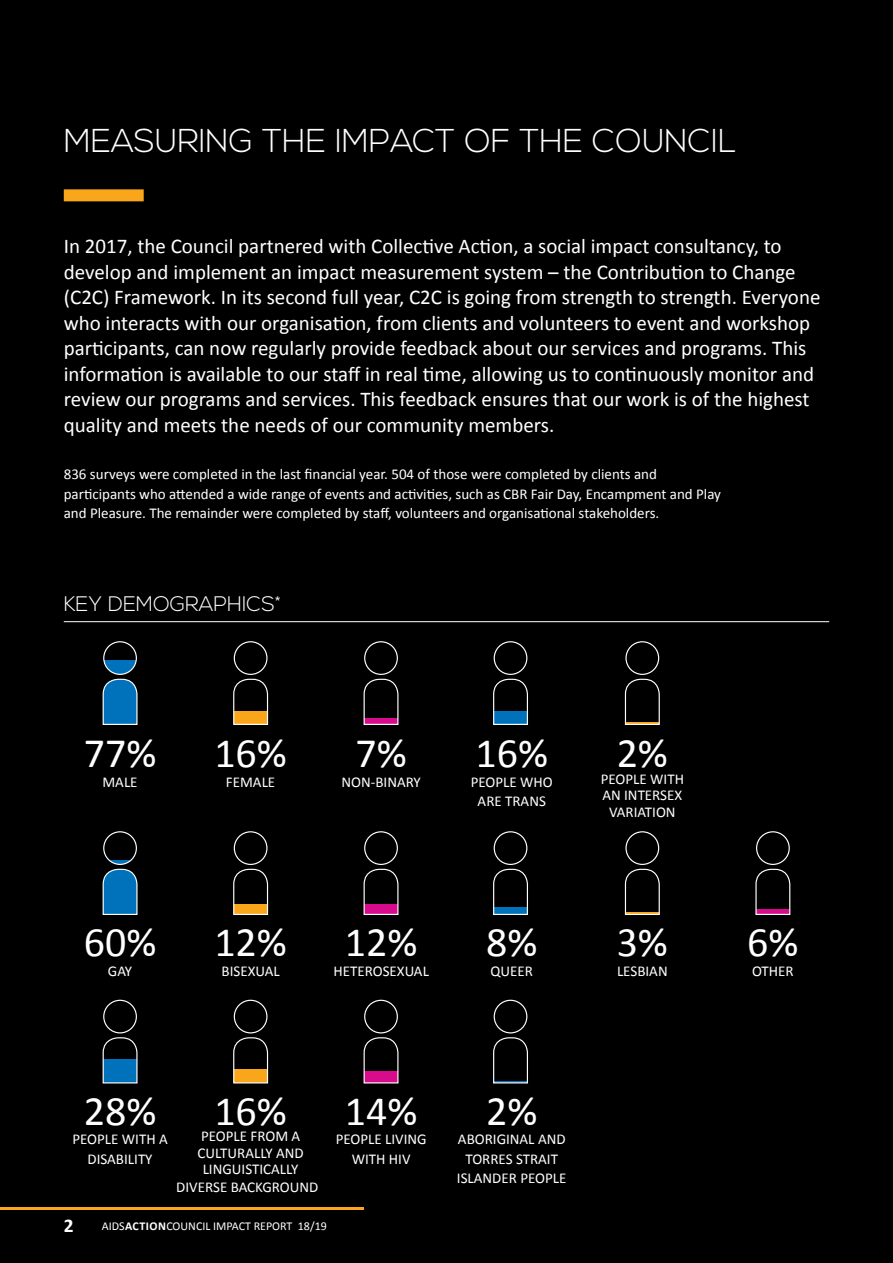
<style>
.page{position:relative;width:893px;height:1263px;background:#000}
.page>*{position:absolute;margin:0;border:0;box-sizing:border-box;transform-origin:0 0}
.t1{font:42px "Calibri";color:#fff}
.t2{font:300 33px "Nexa";color:#fff}
.t3{font:21px/25.5px "Calibri";color:#fff}
.t4{font:300 21px "Nexa";color:#fff}
.t5{font:700 19.5px "Calibri";color:#fff}
.t6{font:15px/19.5px "Calibri";color:#fff;text-align:center}
.t7{font:12px "Calibri";color:#fff}
.s1{font-weight:700}
</style>
<div class="page">
<div style="left:64px;top:189px;width:80px;height:12px;background:#faa61a"></div>
<svg style="left:108px;top:860px;width:24px;height:4px"></svg>
<div style="left:103px;top:831px;width:34px;height:34px;border:1px solid #fff;border-radius:50%"></div>
<svg style="left:102px;top:868px;width:36px;height:47px;background:#1974ae"></svg>
<svg style="left:104px;top:660px;width:32px;height:14px"></svg>
<div style="left:103px;top:641px;width:34px;height:34px;border:1px solid #fff;border-radius:50%"></div>
<svg style="left:102px;top:678px;width:36px;height:47px;background:#1974af"></svg>
<div style="left:234px;top:831px;width:33px;height:34px;border:1px solid #fff;border-radius:50%"></div>
<svg style="left:233px;top:868px;width:36px;height:47px"></svg>
<div style="left:234px;top:641px;width:33px;height:34px;border:1px solid #fff;border-radius:50%"></div>
<svg style="left:233px;top:678px;width:36px;height:47px"></svg>
<div style="left:364px;top:831px;width:34px;height:34px;border:1px solid #fff;border-radius:50%"></div>
<svg style="left:363px;top:868px;width:36px;height:47px"></svg>
<div style="left:364px;top:641px;width:34px;height:34px;border:1px solid #fff;border-radius:50%"></div>
<svg style="left:363px;top:678px;width:36px;height:47px"></svg>
<div style="left:494px;top:831px;width:33px;height:34px;border:1px solid #fff;border-radius:50%"></div>
<svg style="left:493px;top:868px;width:35px;height:47px"></svg>
<div style="left:625px;top:831px;width:34px;height:34px;border:1px solid #fff;border-radius:50%"></div>
<svg style="left:624px;top:868px;width:36px;height:47px"></svg>
<div style="left:756px;top:831px;width:34px;height:34px;border:1px solid #fff;border-radius:50%"></div>
<svg style="left:755px;top:868px;width:36px;height:47px"></svg>
<div style="left:103px;top:1000px;width:34px;height:33px;border:1px solid #fff;border-radius:50%"></div>
<svg style="left:102px;top:1037px;width:36px;height:47px"></svg>
<div style="left:494px;top:641px;width:33px;height:34px;border:1px solid #fff;border-radius:50%"></div>
<svg style="left:493px;top:678px;width:35px;height:47px"></svg>
<div style="left:234px;top:1000px;width:33px;height:33px;border:1px solid #fff;border-radius:50%"></div>
<svg style="left:233px;top:1037px;width:36px;height:47px"></svg>
<div style="left:364px;top:1000px;width:34px;height:33px;border:1px solid #fff;border-radius:50%"></div>
<svg style="left:363px;top:1037px;width:36px;height:47px"></svg>
<div style="left:494px;top:1000px;width:33px;height:33px;border:1px solid #fff;border-radius:50%"></div>
<svg style="left:493px;top:1037px;width:35px;height:47px"></svg>
<div style="left:625px;top:641px;width:34px;height:34px;border:1px solid #fff;border-radius:50%"></div>
<svg style="left:624px;top:678px;width:36px;height:47px"></svg>
<hr style="left:64px;top:621px;width:765px;height:1px;background:#fff">
<hr style="left:0;top:1207px;width:364px;height:3px;background:#faa61a">
<h2 class="t2" style="left:64px;top:122px;width:674px">MEASURING THE IMPACT OF THE COUNCIL</h2>
<p class="t3" style="left:64px;top:233px;width:758px">In 2017, the Council partnered with Collective Action, a social impact consultancy, to develop and implement an impact measurement system – the Contribution to Change (C2C) Framework. In its second full year, C2C is going from strength to strength. Everyone who interacts with our organisation, from clients and volunteers to event and workshop participants, can now regularly provide feedback about our services and programs. This information is available to our staff in real time, allowing us to continuously monitor and review our programs and services. This feedback ensures that our work is of the highest quality and meets the needs of our community members.</p>
<p class="t6" style="left:64px;top:464px;width:659px;text-align:left">836 surveys were completed in the last financial year. 504 of those were completed by clients and participants who attended a wide range of events and activities, such as CBR Fair Day, Encampment and Play and Pleasure. The remainder were completed by staff, volunteers and organisational stakeholders.</p>
<p class="t4" style="left:64px;top:592px;width:219px">KEY DEMOGRAPHICS*</p>
<h1 class="t1" style="left:84px;top:727px;width:74px">77%</h1>
<p class="t6" style="left:102px;top:771px;width:37px">MALE</p>
<h1 class="t1" style="left:84px;top:916px;width:74px">60%</h1>
<p class="t6" style="left:108px;top:960px;width:26px">GAY</p>
<h1 class="t1" style="left:214px;top:727px;width:74px">16%</h1>
<p class="t6" style="left:226px;top:771px;width:51px">FEMALE</p>
<h1 class="t1" style="left:214px;top:916px;width:74px">12%</h1>
<p class="t6" style="left:222px;top:960px;width:60px">BISEXUAL</p>
<h1 class="t1" style="left:356px;top:727px;width:53px">7%</h1>
<p class="t6" style="left:341px;top:771px;width:81px">NON-BINARY</p>
<h1 class="t1" style="left:475px;top:727px;width:74px">16%</h1>
<p class="t6" style="left:471px;top:771px;width:84px">PEOPLE WHO<br>ARE TRANS</p>
<h1 class="t1" style="left:345px;top:916px;width:74px">12%</h1>
<p class="t6" style="left:333px;top:960px;width:97px">HETEROSEXUAL</p>
<h1 class="t1" style="left:486px;top:916px;width:53px">8%</h1>
<p class="t6" style="left:490px;top:960px;width:44px">QUEER</p>
<h1 class="t1" style="left:617px;top:727px;width:53px">2%</h1>
<p class="t6" style="left:601px;top:770px;width:85px;line-height:16.5px">PEOPLE WITH<br>AN INTERSEX<br>VARIATION</p>
<h1 class="t1" style="left:617px;top:916px;width:53px">3%</h1>
<p class="t6" style="left:617px;top:960px;width:52px">LESBIAN</p>
<h1 class="t1" style="left:84px;top:1085px;width:74px">28%</h1>
<p class="t6" style="left:72px;top:1129px;width:97px">PEOPLE WITH A<br>DISABILITY</p>
<h1 class="t1" style="left:214px;top:1085px;width:74px">16%</h1>
<p class="t6" style="left:197px;top:1127px;width:108px;line-height:16.5px">PEOPLE FROM A<br>CULTURALLY AND<br>LINGUISTICALLY</p>
<p class="t6" style="left:176px;top:1176px;width:144px">DIVERSE BACKGROUND</p>
<h1 class="t1" style="left:345px;top:1085px;width:74px">14%</h1>
<p class="t6" style="left:336px;top:1129px;width:93px">PEOPLE LIVING<br>WITH HIV</p>
<p class="t5" style="left:64px;top:1214px;width:11px">2</p>
<p class="t7" style="left:102px;top:1218px;width:226px">AIDS<span class="s1">ACTION</span>COUNCIL IMPACT REPORT 18/19</p>
<h1 class="t1" style="left:486px;top:1085px;width:53px">2%</h1>
<p class="t6" style="left:457px;top:1129px;width:111px">ABORIGINAL AND<br>TORRES STRAIT<br>ISLANDER PEOPLE</p>
<h1 class="t1" style="left:747px;top:916px;width:53px">6%</h1>
<p class="t6" style="left:752px;top:960px;width:43px">OTHER</p>
</div>
